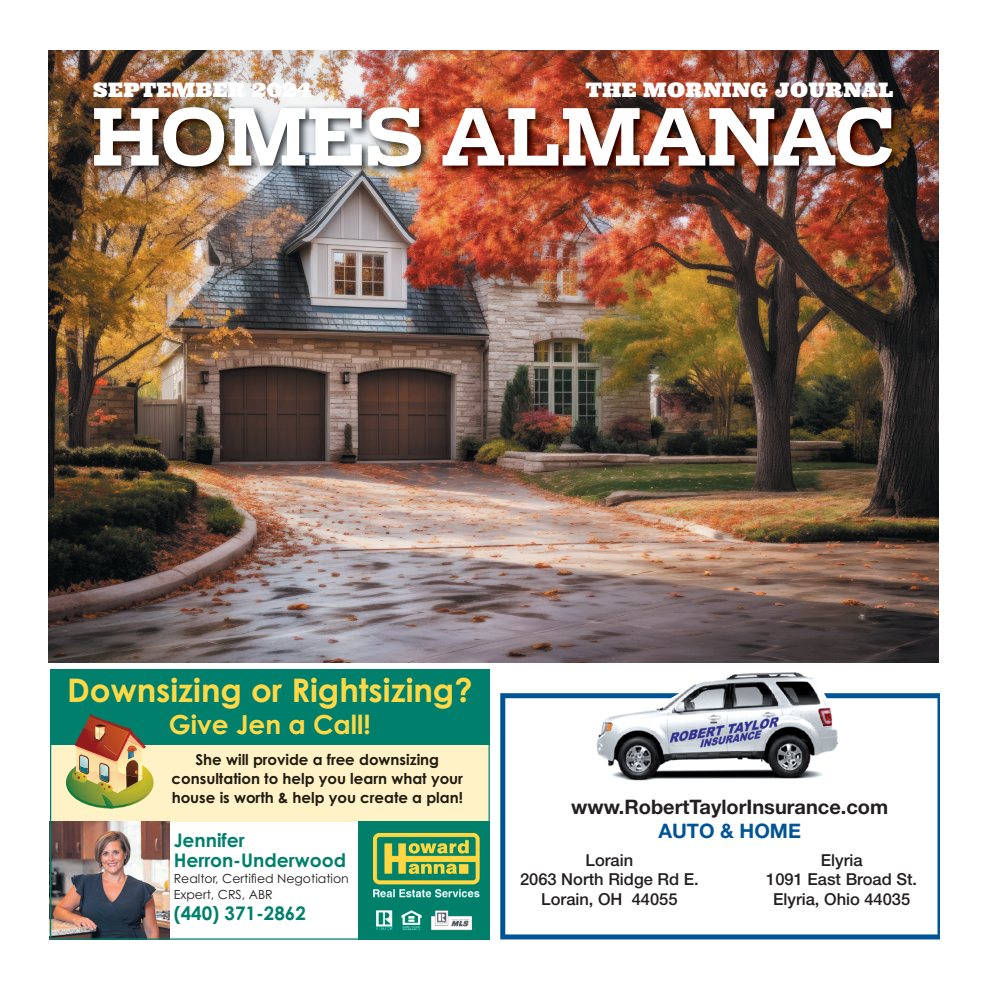
<style>
.page{position:relative;width:990px;height:990px;background:#fff}
.page>*{position:absolute;margin:0;border:0;box-sizing:border-box;transform-origin:0 0}
.t1{font:700 77.5px "Receiver";color:#fff}
.t2{font:700 32.5px "Century Gothic Pro";color:#ffd945}
.t3{font:700 26.25px "Century Gothic Pro";color:#ffd945}
.t4{font:20px "Ultra";letter-spacing:.02em;color:#fff}
.t5{font:700 20px "Helvetica Neue";color:#231f20}
.t6{font:700 20px "Helvetica Neue";color:#005496}
.t7{font:700 18.75px/20px "Century Gothic Pro";color:#00806c}
.t8{font:500 16.5px/19.8px "Helvetica Neue";color:#231f20;text-align:center}
.t9{font:700 15px/18.8px "Century Gothic Pro";color:#201b10;text-align:center}
.t10{font:12.5px/16.2px "Century Gothic Pro";color:#231f20}
</style>
<div class="page">
<img style="left:49px;top:50px;width:890px;height:612px">
<img style="left:91px;top:104px;width:811px;height:73px">
<div style="left:51px;top:737px;width:438px;height:85px;background:#fff2c7"></div>
<div style="left:50px;top:670px;width:440px;height:75px;background:#00806c"></div>
<img style="left:359px;top:822px;width:129px;height:116px">
<img style="left:52px;top:822px;width:118px;height:116px">
<div style="left:50px;top:670px;width:440px;height:270px;border:1px solid #00806c"></div>
<img style="left:71px;top:771px;width:3px;height:8px">
<img style="left:66px;top:779px;width:87px;height:29px">
<img style="left:74px;top:714px;width:72px;height:76px">
<svg style="left:500px;top:693px;width:440px;height:246px"></svg>
<img style="left:591px;top:672px;width:252px;height:117px">
<h3 class="t4" style="left:93px;top:82px;width:220px">SEPTEMBER 2024</h3>
<h3 class="t4" style="left:586px;top:82px;width:309px">THE MORNING JOURNAL</h3>
<h1 class="t1" style="left:92px;top:94px;width:805px">HOMES ALMANAC</h1>
<h2 class="t2" style="left:67px;top:681px;width:407px">Downsizing or Rightsizing?</h2>
<h3 class="t3" style="left:169px;top:716px;width:204px">Give Jen a Call!</h3>
<p class="t9" style="left:172px;top:753px;width:293px">She will provide a free downsizing consultation to help you learn what your house is worth &amp; help you create a plan!</p>
<p class="t7" style="left:174px;top:832px;width:174px">Jennifer<br>Herron-Underwood</p>
<p class="t10" style="left:174px;top:871px;width:177px">Realtor, Certified Negotiation<br>Expert, CRS, ABR</p>
<p class="t7" style="left:174px;top:906px;width:134px">(440) 371-2862</p>
<h3 class="t5" style="left:571px;top:796px;width:319px">www.RobertTaylorInsurance.com</h3>
<h3 class="t6" style="left:658px;top:820px;width:144px">AUTO &amp; HOME</h3>
<p class="t8" style="left:766px;top:851px;width:152px">Elyria<br>1091 East Broad St.<br>Elyria, Ohio 44035</p>
<p class="t8" style="left:520px;top:851px;width:180px">Lorain<br>2063 North Ridge Rd E.<br>Lorain, OH 44055</p>
</div>
